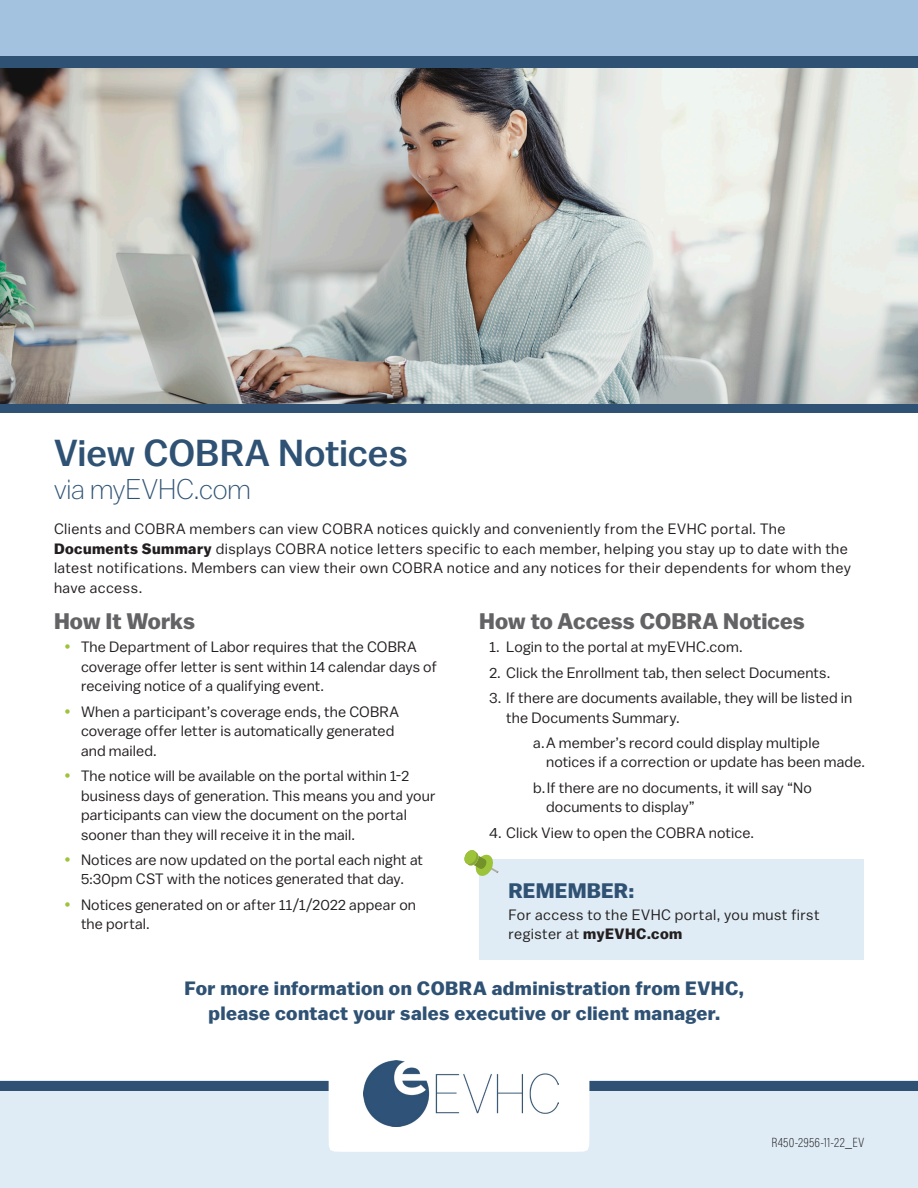
<style>
.page{position:relative;width:918px;height:1188px;background:#fff}
.page>*{position:absolute;margin:0;border:0;box-sizing:border-box;transform-origin:0 0}
.Into_Paragraph{font:500 37.5px "Balto";letter-spacing:-.005em;color:#2f5274}
.Into_Paragraph-2{font:300 28.5px "Balto";color:#2f5274}
.HB_Intro_Paragraph{font:700 22.5px "Balto";color:#636366}
.Subheads{font:700 21px "Balto";letter-spacing:.005em;color:#2f5274}
.t1{font:700 19.35px/25.5px "Balto";letter-spacing:.02em;color:#2f5274;text-align:center}
.Bullets_-_Blue{font:15px/19.5px "Balto";letter-spacing:.01em;color:#231f20}
.Bullets_-_Blue-2{font:15px/19.5px "Balto";letter-spacing:.03em;color:#231f20}
.t2{font:200 13.5px "Acumin Pro Cond";letter-spacing:.02em;color:#231f20}
.s1{font-weight:700}
</style>
<div class="page">
<img style="left:0;top:67px;width:918px;height:337px">
<div style="left:479px;top:860px;width:385px;height:100px;background:#dfecf5"></div>
<svg style="left:464px;top:850px;width:34px;height:26px"></svg>
<div style="left:0;top:0;width:918px;height:58px;background:#a2c2e0"></div>
<div style="left:0;top:56px;width:918px;height:11px;background:#2f5274"></div>
<div style="left:0;top:404px;width:918px;height:9px;background:#2f5274"></div>
<div style="left:0;top:1081px;width:918px;height:107px;background:#dfecf5"></div>
<div style="left:0;top:1081px;width:918px;height:9px;background:#2f5274"></div>
<div style="left:329px;top:1060px;width:260px;height:92px;background:#fff"></div>
<img style="left:364px;top:1061px;width:194px;height:65px">
<p class="Into_Paragraph" style="left:54px;top:430px;width:355px">View COBRA Notices</p>
<p class="Into_Paragraph-2" style="left:54px;top:473px;width:198px">via myEVHC.com</p>
<p class="Bullets_-_Blue-2" style="left:54px;top:519px;width:798px">Clients and COBRA members can view COBRA notices quickly and conveniently from the EVHC portal. The <span class="s1">Documents Summary</span> displays COBRA notice letters specific to each member, helping you stay up to date with the latest notifications. Members can view their own COBRA notice and any notices for their dependents for whom they have access.</p>
<p class="HB_Intro_Paragraph" style="left:54px;top:608px;width:142px">How It Works</p>
<p class="Bullets_-_Blue" style="left:81px;top:637px;width:357px">The Department of Labor requires that the COBRA coverage offer letter is sent within 14 calendar days of receiving notice of a qualifying event.</p>
<p class="Bullets_-_Blue" style="left:81px;top:701px;width:320px">When a participant’s coverage ends, the COBRA coverage offer letter is automatically generated and mailed.</p>
<p class="Bullets_-_Blue" style="left:81px;top:766px;width:356px">The notice will be available on the portal within 1-2 business days of generation. This means you and your participants can view the document on the portal sooner than they will receive it in the mail.</p>
<p class="Bullets_-_Blue" style="left:81px;top:850px;width:344px">Notices are now updated on the portal each night at<br>5:30pm CST with the notices generated that day.</p>
<p class="Bullets_-_Blue" style="left:81px;top:895px;width:337px">Notices generated on or after 11/1/2022 appear on the portal.</p>
<p class="HB_Intro_Paragraph" style="left:479px;top:608px;width:327px">How to Access COBRA Notices</p>
<p class="Bullets_-_Blue" style="left:490px;top:637px;width:255px">1. Login to the portal at myEVHC.com.</p>
<p class="Bullets_-_Blue" style="left:490px;top:662px;width:342px">2. Click the Enrollment tab, then select Documents.</p>
<p class="Bullets_-_Blue" style="left:506px;top:688px;width:348px;text-indent:-17px">3. If there are documents available, they will be listed in the Documents Summary.</p>
<p class="Bullets_-_Blue" style="left:546px;top:733px;width:321px;text-indent:-13px">a. A member’s record could display multiple notices if a correction or update has been made.</p>
<p class="Bullets_-_Blue" style="left:546px;top:778px;width:267px;text-indent:-13px">b. If there are no documents, it will say “No documents to display”</p>
<p class="Bullets_-_Blue" style="left:490px;top:823px;width:266px">4. Click View to open the COBRA notice.</p>
<p class="Subheads" style="left:509px;top:878px;width:128px">REMEMBER:</p>
<p class="Bullets_-_Blue-2" style="left:509px;top:904px;width:313px">For access to the EVHC portal, you must first register at <span class="s1">myEVHC.com</span></p>
<p class="t1" style="left:185px;top:975px;width:561px">For more information on COBRA administration from EVHC, please contact your sales executive or client manager.</p>
<p class="t2" style="left:772px;top:1134px;width:94px">R450-2956-11-22_EV</p>
</div>
